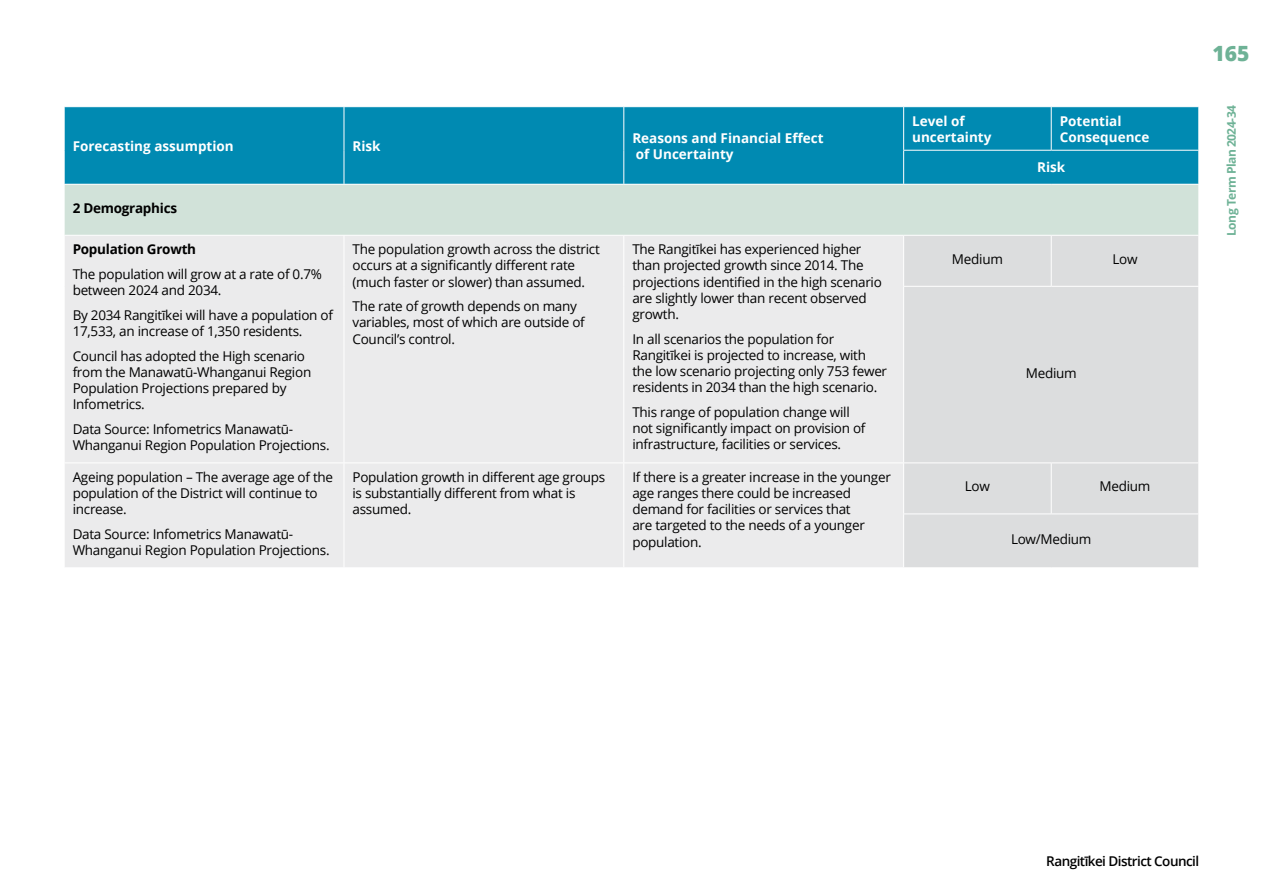
<style>
.page{position:relative;width:1263px;height:893px;background:#fff}
.page>*{position:absolute;margin:0;border:0;box-sizing:border-box;transform-origin:0 0}
.t1{font:800 21px "Open Sans";color:#6eb296}
.t2{font:13.5px/16.2px "Open Sans";letter-spacing:-.02em;color:#000}
.t3{font:700 13.5px/16.2px "Open Sans";color:#fff}
.t4{font:700 13.5px "Open Sans";letter-spacing:-.02em;color:#000}
.t5{font:600 13.5px "Open Sans";letter-spacing:-.04em;color:#000}
.t6{font:700 12px "Open Sans";letter-spacing:-.04em;color:#6eb296}
</style>
<div class="page">
<div style="left:65px;top:107px;width:1133px;height:77px;background:#008ab2"></div>
<div style="left:64px;top:184px;width:1135px;height:51px;background:#d1e2d9"></div>
<div style="left:65px;top:236px;width:558px;height:331px;background:#ebebec"></div>
<div style="left:624px;top:236px;width:279px;height:331px;background:#ebebec"></div>
<div style="left:904px;top:236px;width:294px;height:331px;background:#dcddde"></div>
<hr style="left:344px;top:107px;width:1px;height:43px;background:#fff">
<hr style="left:623px;top:107px;width:1px;height:43px;background:#fff">
<hr style="left:903px;top:107px;width:1px;height:43px;background:#fff">
<hr style="left:1051px;top:107px;width:1px;height:43px;background:#fff">
<hr style="left:344px;top:150px;width:1px;height:34px;background:#fff">
<hr style="left:623px;top:150px;width:1px;height:34px;background:#fff">
<hr style="left:903px;top:150px;width:148px;height:1px;background:#fff">
<hr style="left:903px;top:151px;width:1px;height:33px;background:#fff">
<hr style="left:1051px;top:150px;width:148px;height:1px;background:#fff">
<hr style="left:64px;top:184px;width:280px;height:1px;background:#fff">
<hr style="left:64px;top:185px;width:1px;height:50px;background:#fff">
<hr style="left:344px;top:184px;width:280px;height:1px;background:#fff">
<hr style="left:624px;top:184px;width:280px;height:1px;background:#fff">
<hr style="left:904px;top:184px;width:147px;height:1px;background:#fff">
<hr style="left:1051px;top:184px;width:148px;height:1px;background:#fff">
<hr style="left:1198px;top:185px;width:1px;height:50px;background:#fff">
<hr style="left:344px;top:236px;width:1px;height:50px;background:#fff">
<hr style="left:1051px;top:236px;width:1px;height:50px;background:#fff">
<hr style="left:344px;top:286px;width:1px;height:176px;background:#fff">
<hr style="left:903px;top:286px;width:148px;height:1px;background:#fff">
<hr style="left:1051px;top:286px;width:148px;height:1px;background:#fff">
<hr style="left:64px;top:462px;width:280px;height:1px;background:#fff">
<hr style="left:344px;top:462px;width:280px;height:1px;background:#fff">
<hr style="left:344px;top:463px;width:1px;height:51px;background:#fff">
<hr style="left:624px;top:462px;width:280px;height:1px;background:#fff">
<hr style="left:904px;top:462px;width:147px;height:1px;background:#fff">
<hr style="left:1051px;top:462px;width:148px;height:1px;background:#fff">
<hr style="left:1051px;top:463px;width:1px;height:51px;background:#fff">
<hr style="left:344px;top:514px;width:1px;height:53px;background:#fff">
<hr style="left:903px;top:514px;width:148px;height:1px;background:#fff">
<hr style="left:1051px;top:514px;width:148px;height:1px;background:#fff">
<p class="t3" style="left:73px;top:137px;width:163px">Forecasting assumption</p>
<p class="t3" style="left:352px;top:137px;width:30px">Risk</p>
<p class="t3" style="left:632px;top:129px;width:193px">Reasons and Financial Effect of Uncertainty</p>
<p class="t4" style="left:73px;top:198px;width:106px">2 Demographics</p>
<p class="t4" style="left:73px;top:240px;width:125px">Population Growth</p>
<p class="t2" style="left:73px;top:265px;width:251px">The population will grow at a rate of 0.7% between 2024 and 2034.</p>
<p class="t2" style="left:73px;top:306px;width:262px">By 2034 Rangitīkei will have a population of<br>17,533, an increase of 1,350 residents.</p>
<p class="t2" style="left:73px;top:347px;width:240px">Council has adopted the High scenario from the Manawatū-Whanganui Region<br>Population Projections prepared by<br>Infometrics.</p>
<p class="t2" style="left:73px;top:421px;width:258px">Data Source: Infometrics Manawatū-<br>Whanganui Region Population Projections.</p>
<p class="t2" style="left:352px;top:241px;width:249px">The population growth across the district occurs at a significantly different rate (much faster or slower) than assumed.</p>
<p class="t2" style="left:352px;top:298px;width:234px">The rate of growth depends on many variables, most of which are outside of<br>Council’s control.</p>
<p class="t2" style="left:632px;top:241px;width:251px">The Rangitīkei has experienced higher than projected growth since 2014. The projections identified in the high scenario are slightly lower than recent observed growth.</p>
<p class="t2" style="left:632px;top:330px;width:256px">In all scenarios the population for Rangitīkei is projected to increase, with the low scenario projecting only 753 fewer residents in 2034 than the high scenario.</p>
<p class="t2" style="left:632px;top:404px;width:235px">This range of population change will not significantly impact on provision of infrastructure, facilities or services.</p>
<p class="t3" style="left:912px;top:112px;width:81px">Level of uncertainty</p>
<p class="t3" style="left:1060px;top:112px;width:91px">Potential<br>Consequence</p>
<p class="t3" style="left:1037px;top:159px;width:30px">Risk</p>
<p class="t2" style="left:952px;top:250px;width:52px">Medium</p>
<p class="t2" style="left:1112px;top:250px;width:27px">Low</p>
<p class="t2" style="left:1026px;top:364px;width:52px">Medium</p>
<p class="t2" style="left:73px;top:468px;width:262px">Ageing population – The average age of the population of the District will continue to increase.</p>
<p class="t2" style="left:73px;top:525px;width:258px">Data Source: Infometrics Manawatū-<br>Whanganui Region Population Projections.</p>
<p class="t2" style="left:352px;top:468px;width:254px">Population growth in different age groups is substantially different from what is assumed.</p>
<p class="t2" style="left:632px;top:468px;width:260px">If there is a greater increase in the younger age ranges there could be increased demand for facilities or services that<br>are targeted to the needs of a younger population.</p>
<p class="t2" style="left:965px;top:478px;width:27px">Low</p>
<p class="t2" style="left:1099px;top:478px;width:52px">Medium</p>
<p class="t2" style="left:1011px;top:531px;width:82px">Low/Medium</p>
<h1 class="t1" style="left:1212px;top:37px;width:38px">165</h1>
<p class="t6" style="left:1223px;top:236px;width:132px;rotate:-90deg">Long Term Plan 2024-34</p>
<p class="t5" style="left:1046px;top:852px;width:154px">Rangitīkei District Council</p>
</div>
